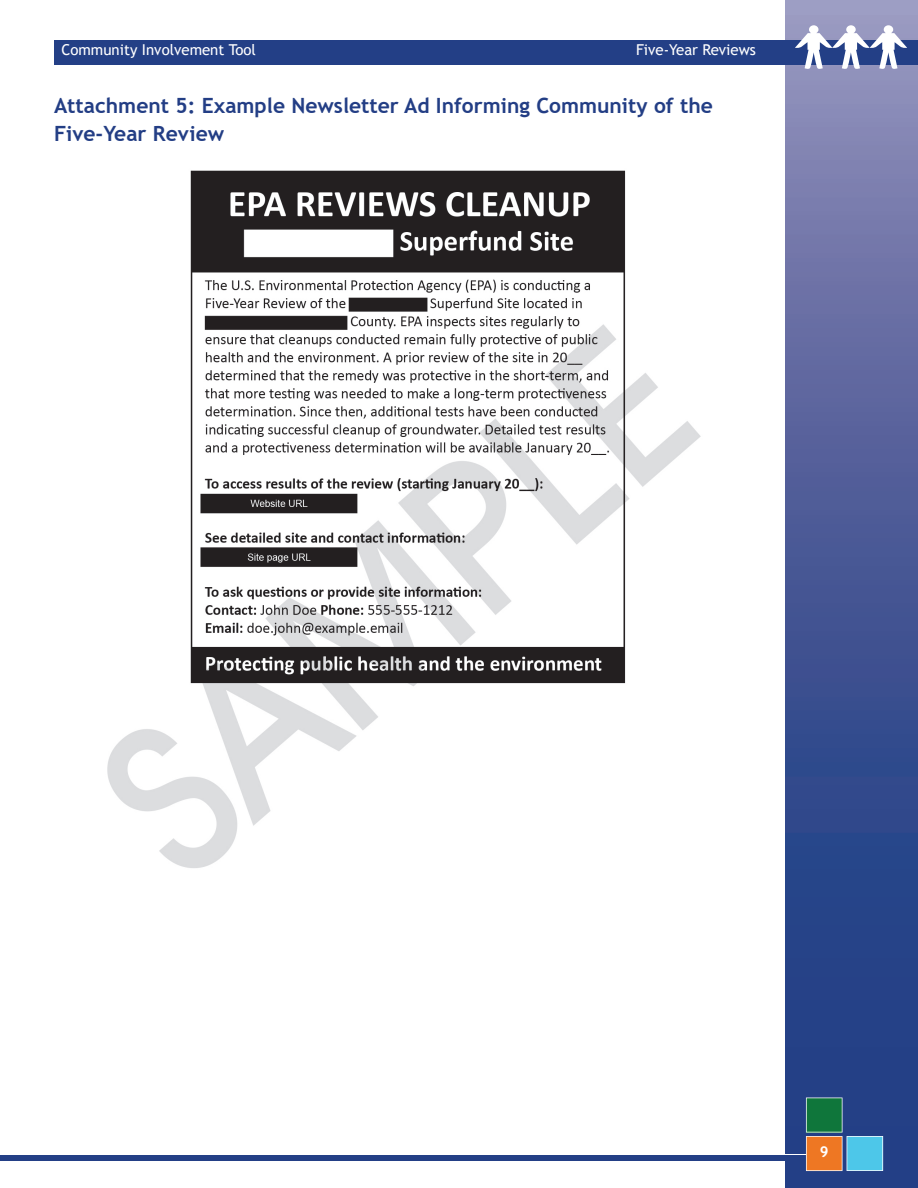
<style>
.page{position:relative;width:918px;height:1188px;background:#fff}
.page>*{position:absolute;margin:0;border:0;box-sizing:border-box;transform-origin:0 0}
.Section_Header{font:700 21px/28.8px "Trebuchet MS";color:#233e85}
.t1{font:15px "Trebuchet MS";color:#fff}
.t2{font:700 15px "Trebuchet MS";color:#fff}
</style>
<div class="page">
<img style="left:785px;top:0;width:133px;height:1188px">
<div style="left:54px;top:40px;width:864px;height:24px;background:#233f86"></div>
<div style="left:0;top:1155px;width:836px;height:6px;background:#233f86"></div>
<svg style="left:806px;top:1098px;width:77px;height:73px;background:#5d7c7c"></svg>
<svg style="left:795px;top:25px;width:112px;height:45px"></svg>
<img style="left:107px;top:170px;width:594px;height:698px">
<p class="t1" style="left:62px;top:40px;width:196px">Community Involvement Tool</p>
<p class="t1" style="left:636px;top:40px;width:121px">Five-Year Reviews</p>
<p class="Section_Header" style="left:54px;top:91px;width:660px">Attachment 5: Example Newsletter Ad Informing Community of the<br>Five-Year Review</p>
<p class="t2" style="left:820px;top:1142px;width:10px">9</p>
</div>
